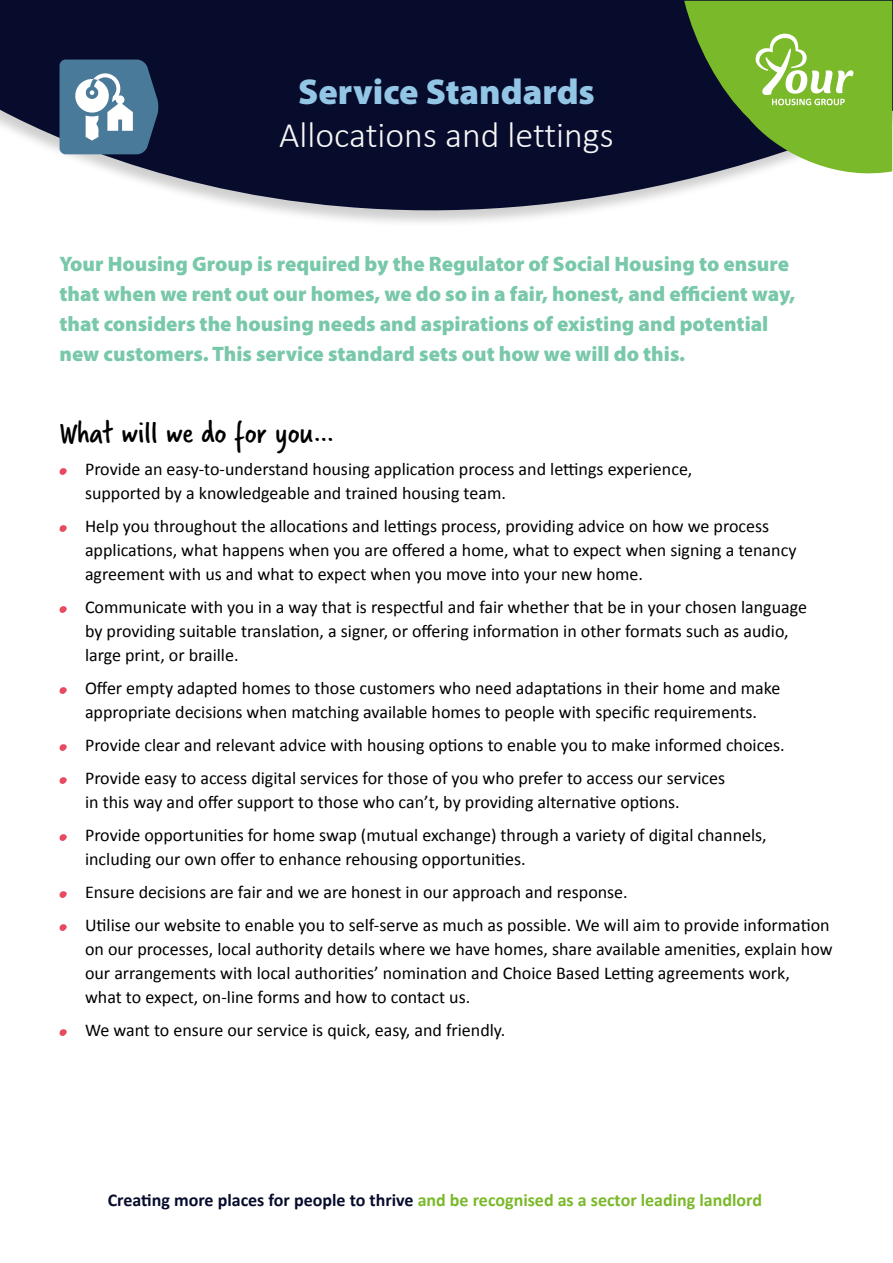
<style>
.page{position:relative;width:893px;height:1263px;background:#fff}
.page>*{position:absolute;margin:0;border:0;box-sizing:border-box;transform-origin:0 0}
.t1{font:300 36px "Calibri";color:#f6f6f6}
.t2{font:900 36px "Myriad Pro";color:#93c6e5}
.t3{font:33px "Verveine";color:#000}
.t4{font:900 21px/30px "Myriad Pro";color:#78c8a9}
.t5{font:18px/24px "Calibri";color:#000}
.t6{font:700 18px "Calibri";color:#7ab929}
.s1{color:#070c2d}
</style>
<div class="page">
<svg style="left:0;top:0;width:893px;height:223px;fill:#070c2d"></svg>
<svg style="left:59px;top:468px;width:8px;height:7px"></svg>
<svg style="left:59px;top:525px;width:8px;height:7px"></svg>
<svg style="left:59px;top:606px;width:8px;height:7px"></svg>
<svg style="left:59px;top:687px;width:8px;height:7px"></svg>
<svg style="left:59px;top:744px;width:8px;height:7px"></svg>
<svg style="left:59px;top:777px;width:8px;height:7px"></svg>
<svg style="left:59px;top:834px;width:8px;height:7px"></svg>
<svg style="left:59px;top:891px;width:8px;height:7px"></svg>
<svg style="left:59px;top:924px;width:8px;height:7px"></svg>
<svg style="left:59px;top:1029px;width:8px;height:7px"></svg>
<svg style="left:684px;top:1px;width:208px;height:178px"></svg>
<svg style="left:60px;top:60px;width:99px;height:94px"></svg>
<h1 class="t2" style="left:298px;top:67px;width:298px">Service Standards</h1>
<h1 class="t1" style="left:279px;top:113px;width:336px">Allocations and lettings</h1>
<p class="t4" style="left:60px;top:248px;width:737px">Your Housing Group is required by the Regulator of Social Housing to ensure that when we rent out our homes, we do so in a fair, honest, and efficient way, that considers the housing needs and aspirations of existing and potential new customers. This service standard sets out how we will do this.</p>
<h2 class="t3" style="left:60px;top:410px;width:277px">What will we do for you…</h2>
<p class="t5" style="left:85px;top:456px;width:609px">Provide an easy-to-understand housing application process and lettings experience, supported by a knowledgeable and trained housing team.</p>
<p class="t5" style="left:85px;top:513px;width:713px">Help you throughout the allocations and lettings process, providing advice on how we process applications, what happens when you are offered a home, what to expect when signing a tenancy agreement with us and what to expect when you move into your new home.</p>
<p class="t5" style="left:85px;top:594px;width:724px">Communicate with you in a way that is respectful and fair whether that be in your chosen language by providing suitable translation, a signer, or offering information in other formats such as audio, large print, or braille.</p>
<p class="t5" style="left:85px;top:675px;width:697px">Offer empty adapted homes to those customers who need adaptations in their home and make appropriate decisions when matching available homes to people with specific requirements.</p>
<p class="t5" style="left:85px;top:728px;width:701px;line-height:33px">Provide clear and relevant advice with housing options to enable you to make informed choices.<br>Provide easy to access digital services for those of you who prefer to access our services</p>
<p class="t5" style="left:85px;top:785px;width:683px;line-height:33px">in this way and offer support to those who can’t, by providing alternative options.<br>Provide opportunities for home swap (mutual exchange) through a variety of digital channels,</p>
<p class="t5" style="left:85px;top:842px;width:746px;line-height:33px">including our own offer to enhance rehousing opportunities.<br>Ensure decisions are fair and we are honest in our approach and response.<br>Utilise our website to enable you to self-serve as much as possible. We will aim to provide information</p>
<p class="t5" style="left:85px;top:936px;width:749px">on our processes, local authority details where we have homes, share available amenities, explain how our arrangements with local authorities’ nomination and Choice Based Letting agreements work,<br>what to expect, on-line forms and how to contact us.</p>
<p class="t5" style="left:85px;top:1017px;width:422px">We want to ensure our service is quick, easy, and friendly.</p>
<p class="t6" style="left:108px;top:1187px;width:656px"><span class="s1">Creating more places for people to thrive</span> and be recognised as a sector leading landlord</p>
</div>
